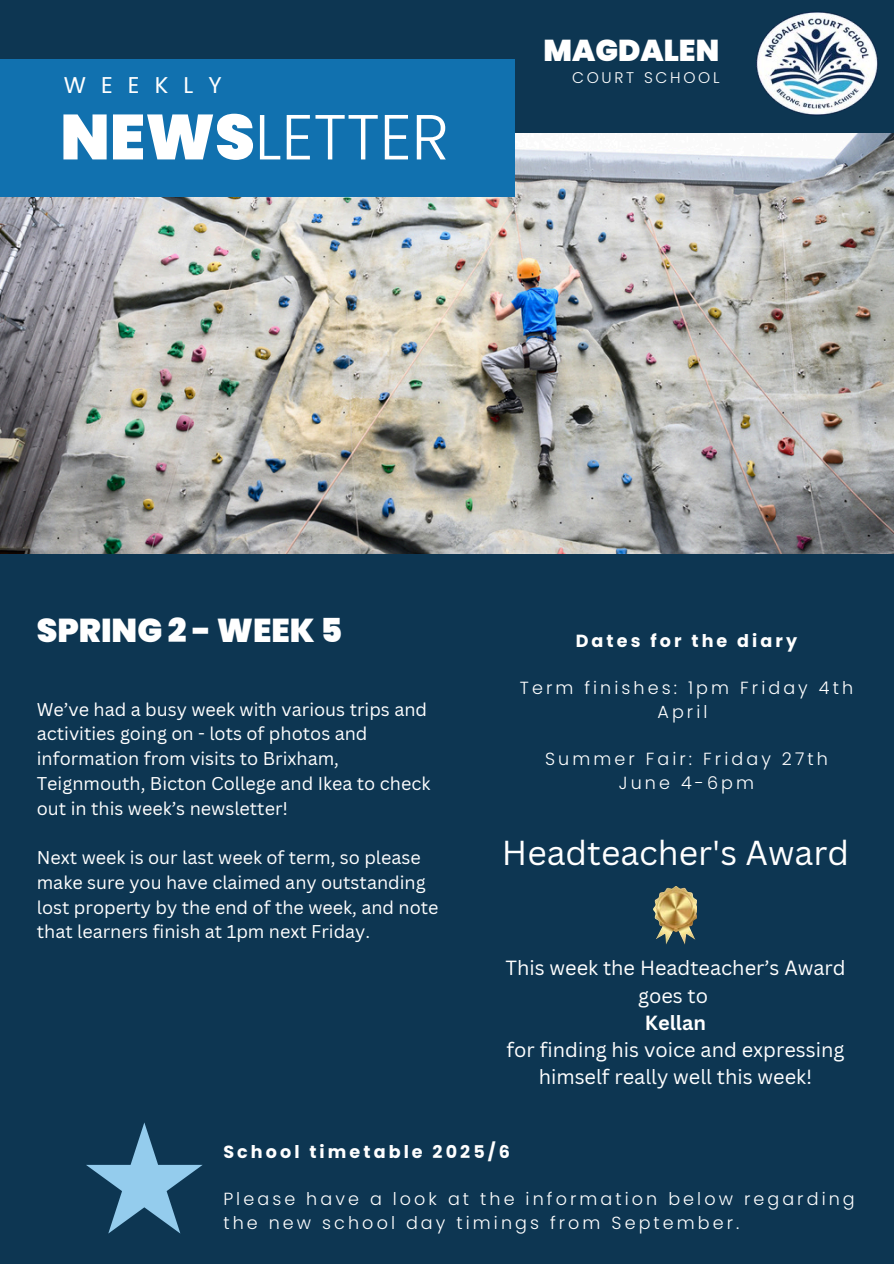
<style>
.page{position:relative;width:894px;height:1264px;background:#fff}
.page>*{position:absolute;margin:0;border:0;box-sizing:border-box;transform-origin:0 0}
.t1{font:300 63.6px "Poppins";color:#fff}
.t2{font:33.75px "Canva Sans";color:#fff}
.t3{font:900 33px "Poppins";color:#fff}
.t4{font:900 30.15px "Poppins";color:#fff}
.t5{font:22.8px "Poppins";letter-spacing:.665em;color:#fff}
.t6{font:19.95px/27px "Canva Sans";color:#fff;text-align:center}
.t7{font:700 19.95px "Canva Sans";color:#fff}
.t8{font:18px/24.8px "Canva Sans";color:#fff}
.t9{font:300 17.55px/23.7px "Poppins";letter-spacing:.175em;color:#fff;text-align:center}
.t10{font:700 17.55px "Poppins";letter-spacing:.175em;color:#fff}
.t11{font:300 15.45px "Poppins";letter-spacing:.175em;color:#fff}
.s1{font-weight:900}
</style>
<div class="page">
<div style="left:0;top:0;width:893px;height:1263px;background:#0d3652"></div>
<img style="left:0;top:133px;width:893px;height:421px">
<div style="left:0;top:59px;width:514px;height:137px;background:#1171af"></div>
<img style="left:756px;top:11px;width:122px;height:105px">
<img style="left:653px;top:886px;width:43px;height:58px">
<svg style="left:86px;top:1122px;width:117px;height:111px"></svg>
<p class="t4" style="left:543px;top:30px;width:177px">MAGDALEN</p>
<p class="t5" style="left:64px;top:69px;width:159px">WEEKLY</p>
<p class="t11" style="left:572px;top:67px;width:149px">COURT SCHOOL</p>
<p class="t1" style="left:60px;top:93px;width:390px"><span class="s1">NEWS</span>LETTER</p>
<h4 class="t3" style="left:37px;top:607px;width:307px">SPRING 2 - WEEK 5</h4>
<h1 class="t8" style="left:37px;top:696px;width:395px">We’ve had a busy week with various trips and activities going on - lots of photos and information from visits to Brixham, Teignmouth, Bicton College and Ikea to check out in this week’s newsletter!</h1>
<h2 class="t8" style="left:37px;top:844px;width:403px">Next week is our last week of term, so please make sure you have claimed any outstanding lost property by the end of the week, and note that learners finish at 1pm next Friday.</h2>
<p class="t10" style="left:575px;top:628px;width:223px">Dates for the diary</p>
<p class="t9" style="left:519px;top:676px;width:335px">Term finishes: 1pm Friday 4th<br>April</p>
<h3 class="t9" style="left:545px;top:747px;width:284px">Summer Fair: Friday 27th<br>June 4-6pm</h3>
<p class="t2" style="left:502px;top:828px;width:348px">Headteacher's Award</p>
<h5 class="t6" style="left:505px;top:954px;width:341px">This week the Headteacher’s Award goes to</h5>
<p class="t7" style="left:644px;top:1008px;width:62px">Kellan</p>
<h6 class="t6" style="left:506px;top:1035px;width:339px">for finding his voice and expressing himself really well this week!</h6>
<p class="t10" style="left:223px;top:1139px;width:288px">School timetable 2025/6</p>
<p class="t9" style="left:223px;top:1186px;width:632px;text-align:left">Please have a look at the information below regarding the new school day timings from September.</p>
</div>
